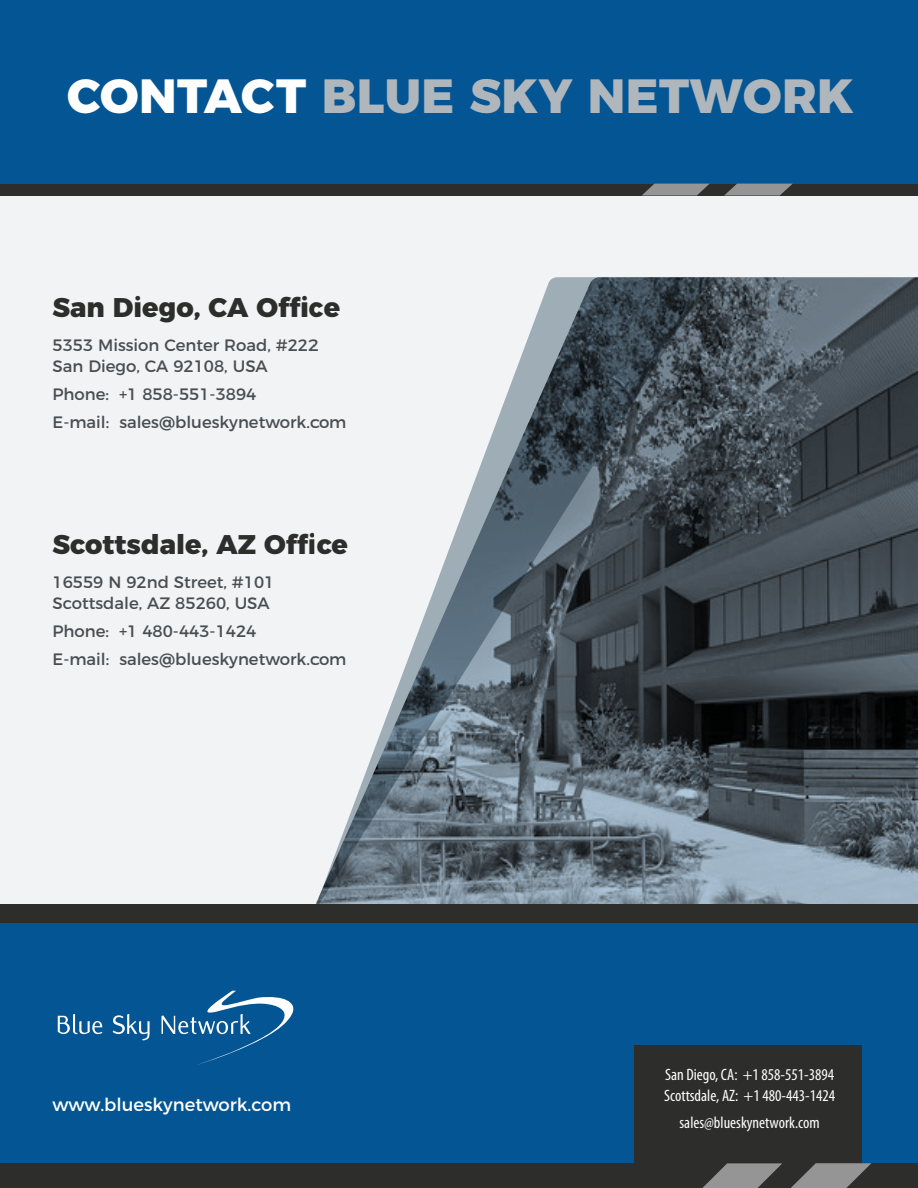
<style>
.page{position:relative;width:918px;height:1188px;background:#fff}
.page>*{position:absolute;margin:0;border:0;box-sizing:border-box;transform-origin:0 0}
.t1{font:800 48px "Montserrat";letter-spacing:.01em;color:#b0b7bc}
.t2{font:800 27px "Montserrat";color:#2d2d2c}
.t3{font:18px "Montserrat";color:#fff}
.t4{font:16.5px/21px "Montserrat";color:#484d52}
.t5{font:condensed 16.5px/21px "Myriad Pro";color:#fff}
.s1{color:#fff}
</style>
<div class="page">
<div style="left:0;top:918px;width:918px;height:247px;background:#045594"></div>
<div style="left:0;top:190px;width:918px;height:728px;background:#f1f3f4"></div>
<div style="left:0;top:0;width:918px;height:193px;background:#045594"></div>
<div style="left:0;top:184px;width:918px;height:12px;background:#2d2d2c"></div>
<svg style="left:642px;top:184px;width:67px;height:12px"></svg>
<svg style="left:724px;top:184px;width:68px;height:12px"></svg>
<img style="left:711px;top:277px;width:207px;height:627px">
<svg style="left:315px;top:277px;width:396px;height:627px"></svg>
<div style="left:0;top:904px;width:918px;height:18px;background:#2d2d2c"></div>
<svg style="left:58px;top:1014px;width:44px;height:20px"></svg>
<svg style="left:113px;top:1014px;width:37px;height:26px"></svg>
<svg style="left:162px;top:991px;width:132px;height:74px"></svg>
<div style="left:635px;top:1046px;width:227px;height:119px;background:#2d2d2c"></div>
<div style="left:0;top:1163px;width:918px;height:25px;background:#2d2d2c"></div>
<svg style="left:702px;top:1163px;width:169px;height:25px"></svg>
<h1 class="t1" style="left:67px;top:56px;width:788px"><span class="s1">CONTACT</span> BLUE SKY NETWORK</h1>
<h2 class="t2" style="left:53px;top:285px;width:289px">San Diego, CA Office</h2>
<p class="t4" style="left:53px;top:333px;width:267px">5353 Mission Center Road, #222<br>San Diego, CA 92108, USA</p>
<p class="t4" style="left:53px;top:379px;width:296px;line-height:27.8px">Phone: +1 858-551-3894<br>E-mail: sales@blueskynetwork.com</p>
<h2 class="t2" style="left:53px;top:522px;width:297px">Scottsdale, AZ Office</h2>
<p class="t4" style="left:53px;top:571px;width:223px">16559 N 92nd Street, #101<br>Scottsdale, AZ 85260, USA</p>
<p class="t4" style="left:53px;top:616px;width:296px;line-height:27.8px">Phone: +1 480-443-1424<br>E-mail: sales@blueskynetwork.com</p>
<p class="t3" style="left:53px;top:1090px;width:240px">www.blueskynetwork.com</p>
<p class="t5" style="left:664px;top:1063px;width:172px">San Diego, CA: +1 858-551-3894<br>Scottsdale, AZ: +1 480-443-1424</p>
<p class="t5" style="left:680px;top:1112px;width:142px">sales@blueskynetwork.com</p>
</div>
